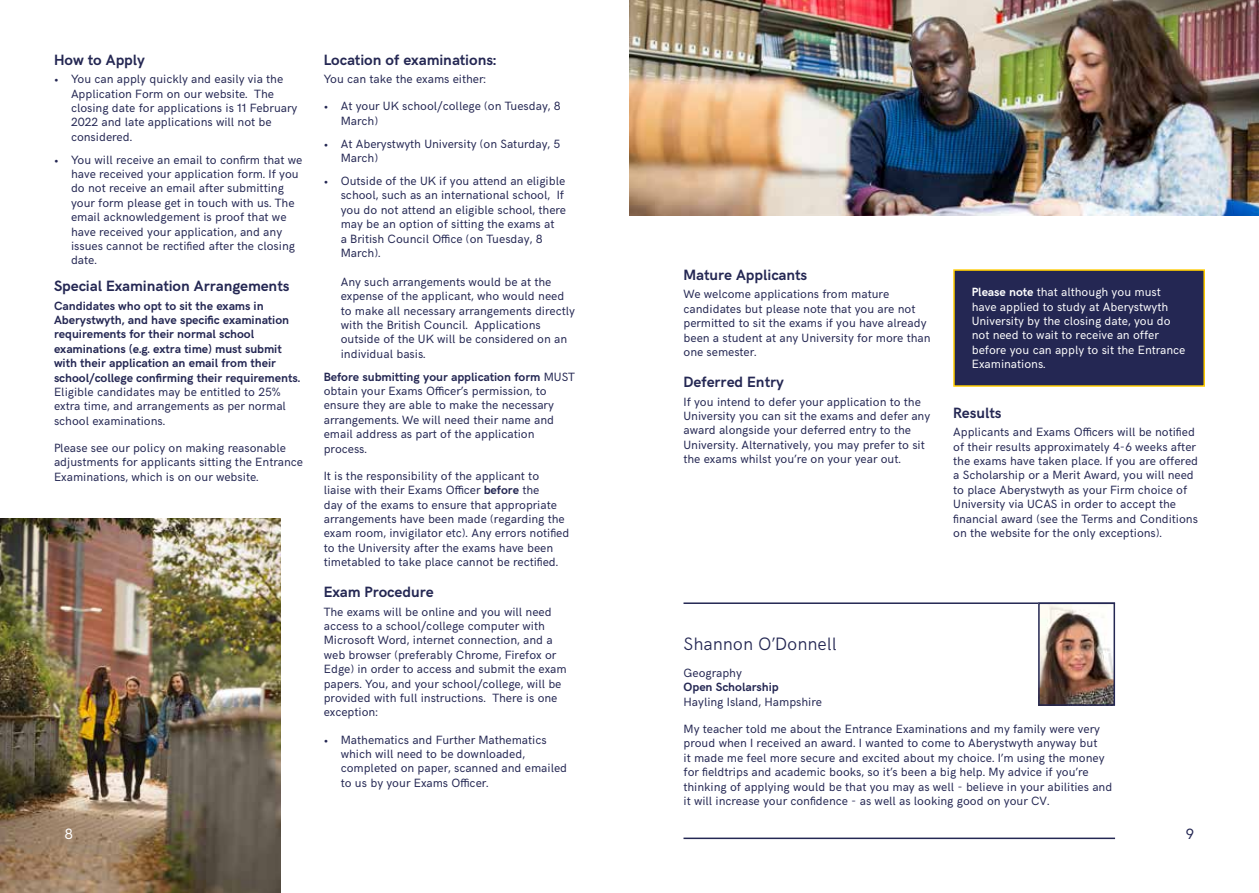
<style>
.page{position:relative;width:1259px;height:893px;background:#fff}
.page>*{position:absolute;margin:0;border:0;box-sizing:border-box;transform-origin:0 0}
.t1{font:300 18px "HK Grotesk";color:#242753}
.t2{font:700 15px "HK Grotesk";color:#242753}
.t3{font:15px "HK Grotesk";color:#fff}
.t4{font:15px "HK Grotesk";color:#242753}
.t5{font:12px/14.4px "HK Grotesk";color:#242753}
.t6{font:700 12px/14.4px "HK Grotesk";color:#242753}
.t7{font:12px/14.4px "HK Grotesk";color:#fff}
.s1{font-weight:700}
</style>
<div class="page">
<img style="left:629px;top:0;width:630px;height:215px">
<img style="left:0;top:519px;width:281px;height:374px">
<div style="left:954px;top:270px;width:250px;height:116px;background:#242753"></div>
<div style="left:953px;top:269px;width:252px;height:118px;border:2px solid #fc0"></div>
<hr style="left:683px;top:838px;width:432px;height:1px;background:#242753">
<hr style="left:683px;top:602px;width:432px;height:2px;background:#242753">
<img style="left:1041px;top:606px;width:71px;height:97px">
<div style="left:1038px;top:603px;width:77px;height:103px;border:2px solid #242753"></div>
<p class="t2" style="left:54px;top:48px;width:92px">How to Apply</p>
<p class="t5" style="left:71px;top:71px;width:228px;text-indent:-17px">• You can apply quickly and easily via the Application Form on our website. The closing date for applications is 11 February 2022 and late applications will not be considered.</p>
<p class="t5" style="left:71px;top:151px;width:233px;text-indent:-17px">• You will receive an email to confirm that we have received your application form. If you do not receive an email after submitting your form please get in touch with us. The email acknowledgement is proof that we have received your application, and any issues cannot be rectified after the closing date.</p>
<p class="t2" style="left:54px;top:275px;width:237px">Special Examination Arrangements</p>
<p class="t6" style="left:54px;top:297px;width:248px">Candidates who opt to sit the exams in Aberystwyth, and have specific examination requirements for their normal school examinations (e.g. extra time) must submit with their application an email from their school/college confirming their requirements.</p>
<p class="t5" style="left:54px;top:384px;width:233px">Eligible candidates may be entitled to 25% extra time, and arrangements as per normal school examinations.</p>
<p class="t5" style="left:54px;top:440px;width:250px">Please see our policy on making reasonable adjustments for applicants sitting the Entrance<br>Examinations, which is on our website.</p>
<p class="t2" style="left:324px;top:48px;width:174px">Location of examinations:</p>
<p class="t5" style="left:324px;top:71px;width:164px">You can take the exams either:</p>
<p class="t5" style="left:341px;top:98px;width:222px;text-indent:-17px">• At your UK school/college (on Tuesday, 8<br>March)</p>
<p class="t5" style="left:341px;top:135px;width:221px;text-indent:-17px">• At Aberystwyth University (on Saturday, 5<br>March)</p>
<p class="t5" style="left:341px;top:173px;width:227px;text-indent:-17px">• Outside of the UK if you attend an eligible school, such as an international school, If you do not attend an eligible school, there may be an option of sitting the exams at<br>a British Council Office (on Tuesday, 8<br>March).</p>
<p class="t5" style="left:341px;top:273px;width:236px">Any such arrangements would be at the expense of the applicant, who would need to make all necessary arrangements directly with the British Council. Applications outside of the UK will be considered on an individual basis.</p>
<p class="t5" style="left:324px;top:368px;width:253px"><span class="s1">Before submitting your application form</span> MUST obtain your Exams Officer’s permission, to ensure they are able to make the necessary arrangements. We will need their name and email address as part of the application process.</p>
<p class="t5" style="left:324px;top:468px;width:247px">It is the responsibility of the applicant to liaise with their Exams Officer <span class="s1">before</span> the<br>day of the exams to ensure that appropriate arrangements have been made (regarding the exam room, invigilator etc). Any errors notified to the University after the exams have been timetabled to take place cannot be rectified.</p>
<p class="t2" style="left:324px;top:581px;width:111px">Exam Procedure</p>
<p class="t5" style="left:324px;top:603px;width:244px">The exams will be online and you will need access to a school/college computer with Microsoft Word, internet connection, and a web browser (preferably Chrome, Firefox or Edge) in order to access and submit the exam papers. You, and your school/college, will be provided with full instructions. There is one exception:</p>
<p class="t5" style="left:341px;top:731px;width:228px;text-indent:-17px">• Mathematics and Further Mathematics which will need to be downloaded, completed on paper, scanned and emailed to us by your Exams Officer.</p>
<p class="t2" style="left:683px;top:263px;width:125px">Mature Applicants</p>
<p class="t5" style="left:683px;top:286px;width:248px">We welcome applications from mature candidates but please note that you are not permitted to sit the exams if you have already been a student at any University for more than one semester.</p>
<p class="t2" style="left:683px;top:370px;width:102px">Deferred Entry</p>
<p class="t5" style="left:683px;top:393px;width:248px">If you intend to defer your application to the University you can sit the exams and defer any award alongside your deferred entry to the University. Alternatively, you may prefer to sit the exams whilst you’re on your year out.</p>
<p class="t7" style="left:971px;top:284px;width:215px"><span class="s1">Please note</span> that although you must have applied to study at Aberystwyth<br>University by the closing date, you do not need to wait to receive an offer before you can apply to sit the Entrance<br>Examinations.</p>
<p class="t2" style="left:953px;top:401px;width:50px">Results</p>
<p class="t5" style="left:953px;top:424px;width:246px">Applicants and Exams Officers will be notified of their results approximately 4-6 weeks after the exams have taken place. If you are offered a Scholarship or a Merit Award, you will need to place Aberystwyth as your Firm choice of University via UCAS in order to accept the financial award (see the Terms and Conditions on the website for the only exceptions).</p>
<h1 class="t1" style="left:683px;top:630px;width:155px">Shannon O’Donnell</h1>
<p class="t5" style="left:683px;top:665px;width:60px">Geography</p>
<p class="t6" style="left:683px;top:679px;width:97px">Open Scholarship</p>
<p class="t5" style="left:683px;top:693px;width:140px">Hayling Island, Hampshire</p>
<p class="t5" style="left:683px;top:721px;width:430px">My teacher told me about the Entrance Examinations and my family were very proud when I received an award. I wanted to come to Aberystwyth anyway but<br>it made me feel more secure and excited about my choice. I’m using the money for fieldtrips and academic books, so it’s been a big help. My advice if you’re thinking of applying would be that you may as well - believe in your abilities and it will increase your confidence - as well as looking good on your CV.</p>
<p class="t3" style="left:65px;top:822px;width:10px">8</p>
<p class="t4" style="left:1185px;top:822px;width:10px">9</p>
</div>
